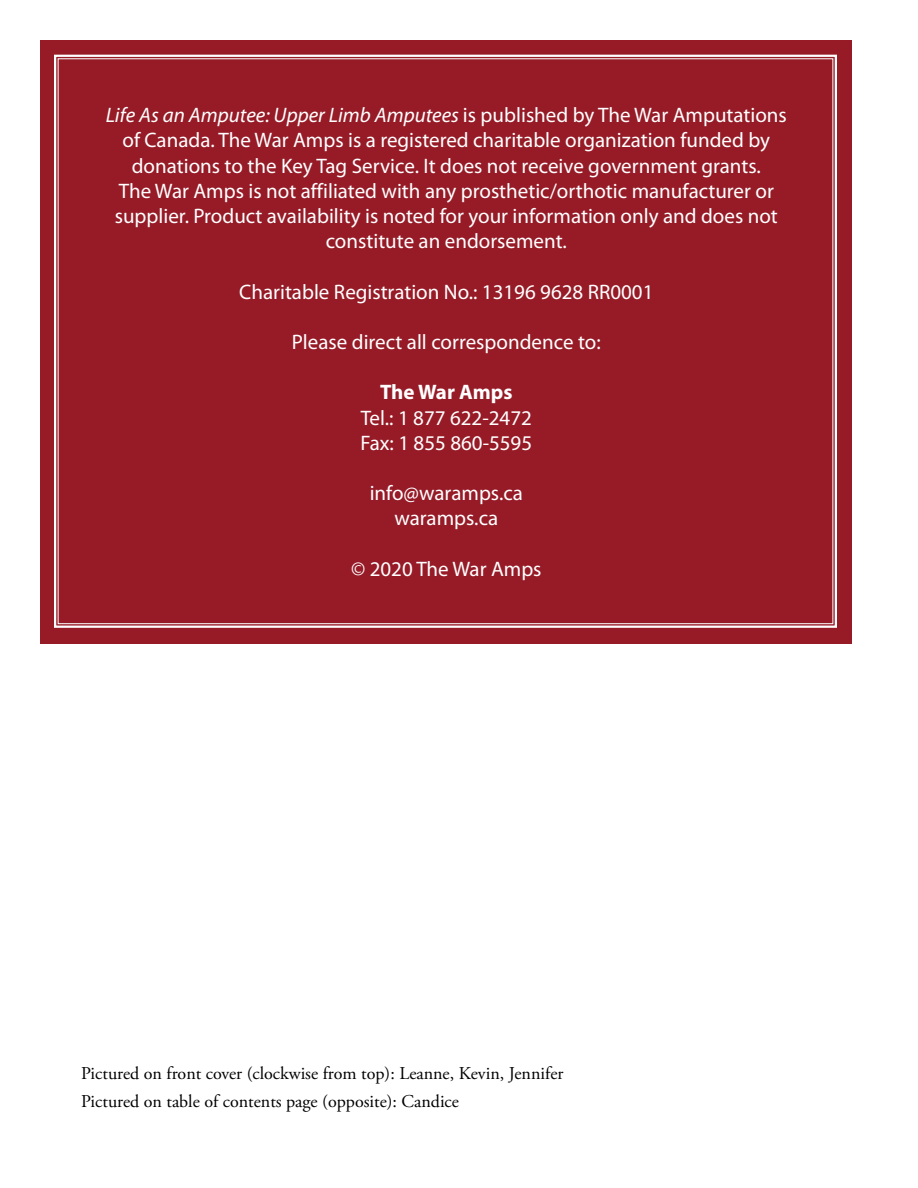
<style>
.page{position:relative;width:918px;height:1188px;background:#fff}
.page>*{position:absolute;margin:0;border:0;box-sizing:border-box;transform-origin:0 0}
.t1{font:21px/25.2px "Myriad Pro";color:#fff;text-align:center}
.t2{font:700 21px "Myriad Pro";color:#fff}
.t3{font:18px/28.3px "Adobe Garamond Pro";color:#000}
.s1{font-style:italic}
</style>
<div class="page">
<div style="left:40px;top:40px;width:812px;height:604px;background:#961b27"></div>
<svg style="left:54px;top:54px;width:783px;height:574px"></svg>
<p class="t1" style="left:106px;top:102px;width:683px"><span class="s1">Life As an Amputee: Upper Limb Amputees</span> is published by The War Amputations of Canada. The War Amps is a registered charitable organization funded by donations to the Key Tag Service. It does not receive government grants.<br>The War Amps is not affiliated with any prosthetic/orthotic manufacturer or supplier. Product availability is noted for your information only and does not constitute an endorsement.</p>
<p class="t1" style="left:239px;top:279px;width:416px">Charitable Registration No.: 13196 9628 RR0001</p>
<p class="t1" style="left:292px;top:329px;width:310px">Please direct all correspondence to:</p>
<p class="t2" style="left:380px;top:379px;width:134px">The War Amps</p>
<p class="t1" style="left:360px;top:405px;width:173px;text-align:left">Tel.: 1 877 622-2472<br>Fax: 1 855 860-5595</p>
<p class="t1" style="left:370px;top:480px;width:155px">info@waramps.ca waramps.ca</p>
<p class="t1" style="left:351px;top:556px;width:192px">© 2020 The War Amps</p>
<p class="t3" style="left:81px;top:1059px;width:484px">Pictured on front cover (clockwise from top): Leanne, Kevin, Jennifer<br>Pictured on table of contents page (opposite): Candice</p>
</div>
